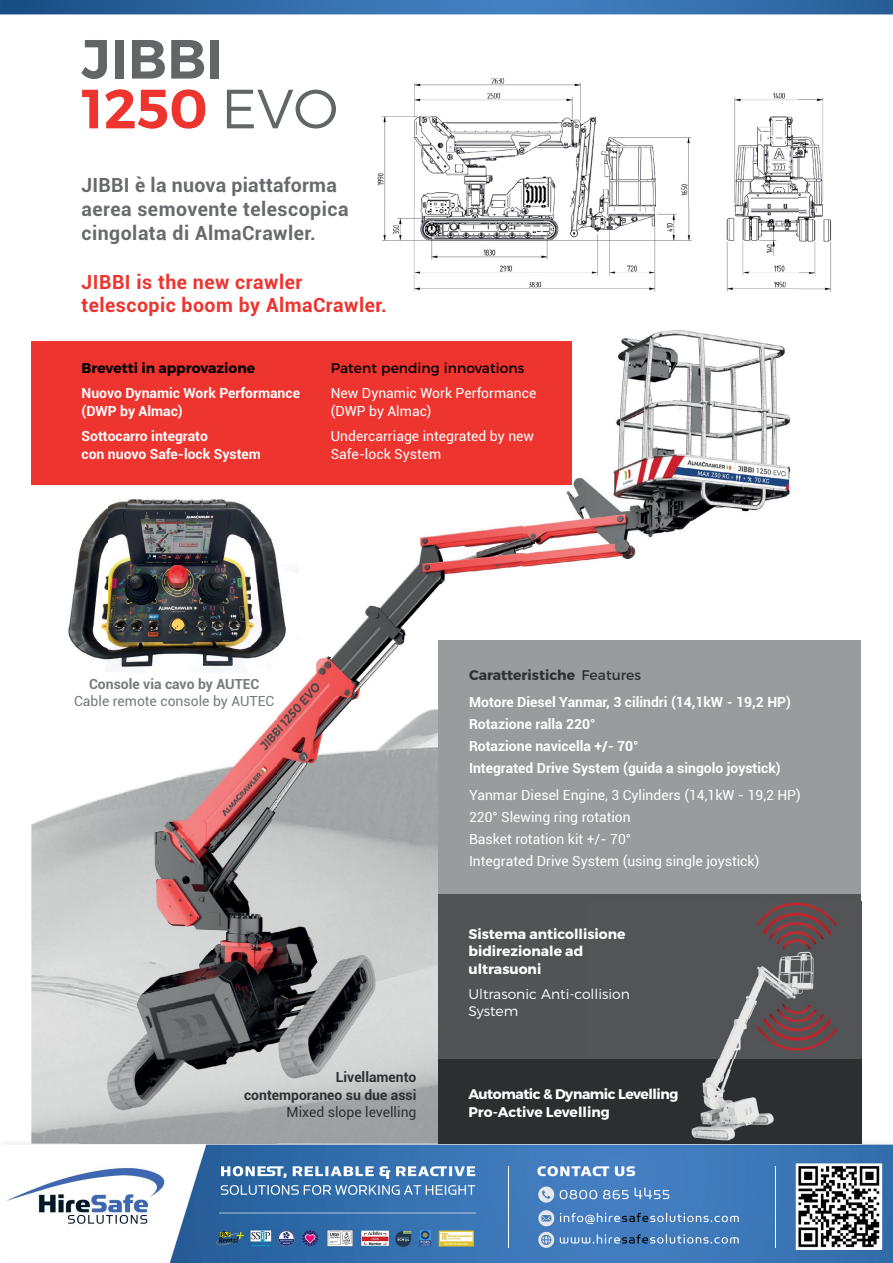
<style>
.page{position:relative;width:893px;height:1263px;background:#fff}
.page>*{position:absolute;margin:0;border:0;box-sizing:border-box;transform-origin:0 0}
.t1{font:600 55.2px/49.8px "Montserrat";color:#626667}
.t2{font:700 19.5px/23.7px "Roboto";letter-spacing:.025em;color:#686a6d}
.t3{font:700 19.5px/23.7px "Roboto";letter-spacing:.025em;color:#ee342e}
.t4{font:13.95px/21.9px "Roboto";color:#fff}
.t5{font:700 13.95px/21.9px "Roboto";color:#fff}
.t6{font:700 13.95px/17.4px "Montserrat";color:#fff}
.t7{font:700 13.95px/17.4px "Montserrat";letter-spacing:-.03em;color:#fff}
.t8{font:700 13.95px/17.4px "Roboto";color:#2e3134;text-align:right}
.t9{font:300 13.95px/17.4px "Montserrat";color:#fff}
.t10{font:13.95px "Roboto";color:#767a7c}
.t11{font:13.95px "Montserrat";color:#000}
.t12{font:700 13.95px "Montserrat";color:#2e3134}
.t13{font:700 13.95px "Montserrat";color:#000}
.t14{font:700 13.95px "Roboto";color:#767a7c}
.t15{font:13.95px "Roboto";color:#2e3134}
.s1{color:#ee342e}
.s2{font-weight:300}
.s3{font-weight:400}
</style>
<div class="page">
<svg style="left:0;top:0;width:893px;height:14px;background:#326ca9"></svg>
<img style="left:6px;top:1136px;width:887px;height:127px">
<img style="left:508px;top:1166px;width:1px;height:81px">
<img style="left:775px;top:1166px;width:1px;height:81px">
<img style="left:220px;top:1213px;width:255px;height:1px">
<img style="left:31px;top:484px;width:491px;height:1px">
<img style="left:522px;top:330px;width:269px;height:237px">
<img style="left:31px;top:805px;width:49px;height:339px">
<img style="left:277px;top:531px;width:196px;height:470px">
<img style="left:473px;top:507px;width:50px;height:65px">
<img style="left:80px;top:719px;width:197px;height:425px">
<img style="left:276px;top:1001px;width:162px;height:143px">
<img style="left:377px;top:78px;width:455px;height:214px">
<div style="left:31px;top:341px;width:541px;height:143px;background:#ee342e"></div>
<div style="left:438px;top:640px;width:423px;height:272px;background:#999c9d"></div>
<div style="left:438px;top:894px;width:423px;height:165px;background:#515455"></div>
<div style="left:438px;top:1059px;width:423px;height:85px;background:#2c2f31"></div>
<img style="left:68px;top:499px;width:231px;height:173px">
<img style="left:691px;top:902px;width:147px;height:239px">
<h1 class="t1" style="left:82px;top:35px;width:258px">JIBBI<br><span class="s1">1250</span> <span class="s2">EVO</span></h1>
<h2 class="t2" style="left:82px;top:173px;width:268px">JIBBI è la nuova piattaforma aerea semovente telescopica cingolata di AlmaCrawler.</h2>
<h2 class="t3" style="left:82px;top:269px;width:307px">JIBBI is the new crawler telescopic boom by AlmaCrawler.</h2>
<p class="t13" style="left:82px;top:359px;width:175px">Brevetti in approvazione</p>
<p class="t5" style="left:82px;top:384px;width:220px;line-height:17.4px">Nuovo Dynamic Work Performance (DWP by Almac)</p>
<p class="t5" style="left:82px;top:427px;width:181px;line-height:17.4px">Sottocarro integrato<br>con nuovo Safe-lock System</p>
<p class="t11" style="left:331px;top:357px;width:195px">Patent pending innovations</p>
<p class="t4" style="left:331px;top:384px;width:207px;line-height:17.4px">New Dynamic Work Performance (DWP by Almac)</p>
<p class="t4" style="left:331px;top:427px;width:205px;line-height:17.4px">Undercarriage integrated by new<br>Safe-lock System</p>
<p class="t14" style="left:89px;top:674px;width:172px">Console via cavo by AUTEC</p>
<p class="t10" style="left:74px;top:691px;width:202px">Cable remote console by AUTEC</p>
<p class="t12" style="left:469px;top:666px;width:174px">Caratteristiche <span class="s3">Features</span></p>
<p class="t5" style="left:469px;top:691px;width:323px">Motore Diesel Yanmar, 3 cilindri (14,1kW - 19,2 HP)<br>Rotazione ralla 220°<br>Rotazione navicella +/- 70°<br>Integrated Drive System (guida a singolo joystick)</p>
<p class="t4" style="left:469px;top:784px;width:333px">Yanmar Diesel Engine, 3 Cylinders (14,1kW - 19,2 HP)<br>220° Slewing ring rotation<br>Basket rotation kit +/- 70°<br>Integrated Drive System (using single joystick)</p>
<p class="t6" style="left:468px;top:925px;width:159px">Sistema anticollisione bidirezionale ad ultrasuoni</p>
<p class="t9" style="left:468px;top:984px;width:163px">Ultrasonic Anti-collision<br>System</p>
<p class="t8" style="left:244px;top:1068px;width:174px">Livellamento contemporaneo su due assi</p>
<p class="t15" style="left:287px;top:1102px;width:131px">Mixed slope levelling</p>
<p class="t7" style="left:468px;top:1086px;width:212px">Automatic &amp; Dynamic Levelling<br>Pro-Active Levelling</p>
</div>
